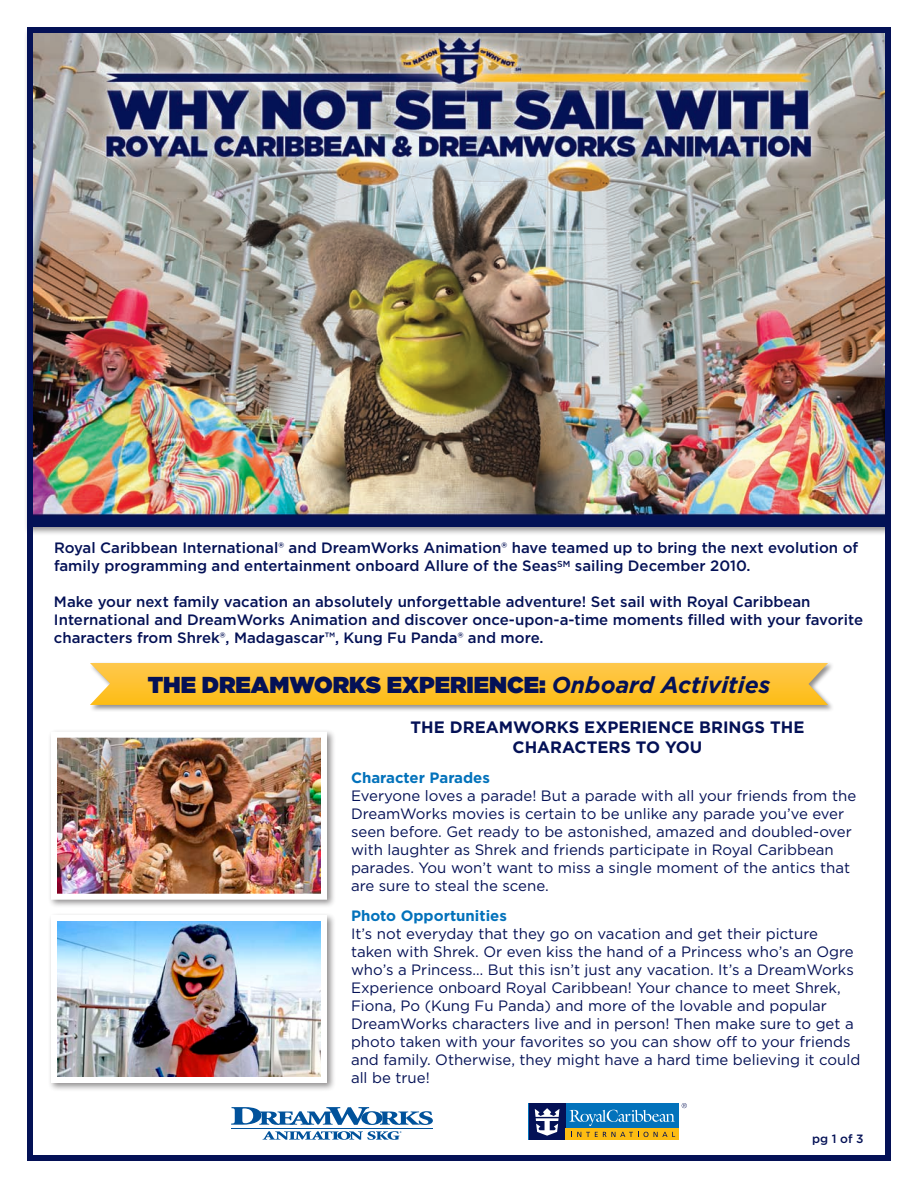
<style>
.page{position:relative;width:918px;height:1188px;background:#fff}
.page>*{position:absolute;margin:0;border:0;box-sizing:border-box;transform-origin:0 0}
.t1{font:900 23.1px "Gotham";color:#041156}
.t2{font:700 16.5px/19.8px "Gotham";color:#041156;text-align:center}
.t3{font:15px/18px "Gotham";color:#041156}
.t4{font:500 15px/18px "Gotham";color:#041156}
.t5{font:700 15px "Gotham";color:#0372bb}
.t6{font:500 12px "Gotham";color:#041156}
.s1{font-weight:700;font-style:italic}
</style>
<div class="page">
<div style="left:24px;top:27px;width:876px;height:509px;background:#231f20;opacity:.5"></div>
<img style="left:34px;top:34px;width:850px;height:493px">
<div style="left:27px;top:27px;width:864px;height:1134px;border:6px solid #041156"></div>
<div style="left:891px;top:16px;width:19px;height:547px;background:#fff"></div>
<div style="left:529px;top:1103px;width:150px;height:37px;background:#0372bb"></div>
<div style="left:529px;top:1103px;width:37px;height:37px;background:#041156"></div>
<div style="left:566px;top:1129px;width:113px;height:11px;background:#fdbc12"></div>
<svg style="left:571px;top:1132px;width:77px;height:5px"></svg>
<svg style="left:654px;top:1132px;width:21px;height:5px"></svg>
<svg style="left:535px;top:1108px;width:24px;height:28px"></svg>
<svg style="left:569px;top:1110px;width:106px;height:16px"></svg>
<svg style="left:682px;top:1103px;width:5px;height:5px"></svg>
<svg style="left:231px;top:1107px;width:202px;height:18px"></svg>
<hr style="left:231px;top:1129px;width:202px;height:1px;background:#01529b">
<svg style="left:263px;top:1131px;width:138px;height:9px"></svg>
<div style="left:48px;top:729px;width:288px;height:363px;background:#231f20;opacity:.5"></div>
<img style="left:58px;top:739px;width:262px;height:154px">
<div style="left:51px;top:732px;width:276px;height:168px;border:6px solid #fff"></div>
<img style="left:58px;top:922px;width:262px;height:154px">
<div style="left:51px;top:915px;width:276px;height:168px;border:6px solid #fff"></div>
<div style="left:88px;top:661px;width:746px;height:52px;background:#231f20;opacity:.5"></div>
<svg style="left:90px;top:663px;width:738px;height:42px;background:#fdc336"></svg>
<p class="t4" style="left:54px;top:539px;width:806px">Royal Caribbean International® and DreamWorks Animation® have teamed up to bring the next evolution of family programming and entertainment onboard Allure of the Seas<sup>SM</sup> sailing December 2010.</p>
<p class="t4" style="left:54px;top:593px;width:811px">Make your next family vacation an absolutely unforgettable adventure! Set sail with Royal Caribbean<br>International and DreamWorks Animation and discover once-upon-a-time moments filled with your favorite characters from Shrek®, Madagascar™, Kung Fu Panda® and more.</p>
<p class="t1" style="left:148px;top:668px;width:624px">THE DREAMWORKS EXPERIENCE: <span class="s1">Onboard Activities</span></p>
<p class="t2" style="left:411px;top:717px;width:395px">THE DREAMWORKS EXPERIENCE BRINGS THE<br>CHARACTERS TO YOU</p>
<p class="t5" style="left:351px;top:768px;width:140px">Character Parades</p>
<p class="t3" style="left:351px;top:786px;width:507px">Everyone loves a parade! But a parade with all your friends from the DreamWorks movies is certain to be unlike any parade you’ve ever seen before. Get ready to be astonished, amazed and doubled-over with laughter as Shrek and friends participate in Royal Caribbean parades. You won’t want to miss a single moment of the antics that are sure to steal the scene.</p>
<p class="t5" style="left:351px;top:906px;width:157px">Photo Opportunities</p>
<p class="t3" style="left:351px;top:924px;width:511px">It’s not everyday that they go on vacation and get their picture taken with Shrek. Or even kiss the hand of a Princess who’s an Ogre who’s a Princess… But this isn’t just any vacation. It’s a DreamWorks Experience onboard Royal Caribbean! Your chance to meet Shrek, Fiona, Po (Kung Fu Panda) and more of the lovable and popular DreamWorks characters live and in person! Then make sure to get a photo taken with your favorites so you can show off to your friends and family. Otherwise, they might have a hard time believing it could all be true!</p>
<p class="t6" style="left:812px;top:1131px;width:53px">pg 1 of 3</p>
</div>
